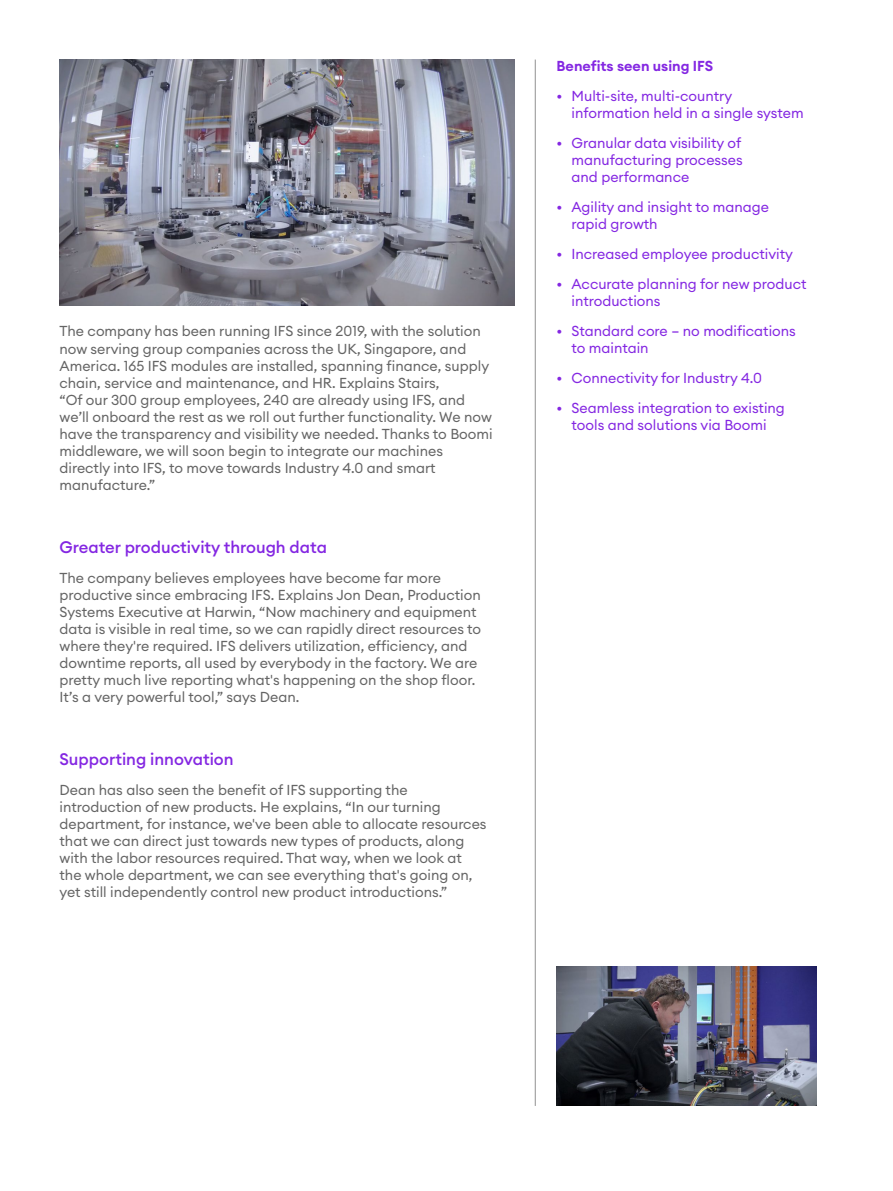
<style>
.page{position:relative;width:893px;height:1191px;background:#fff}
.page>*{position:absolute;margin:0;border:0;box-sizing:border-box;transform-origin:0 0}
.t1{font:500 16.5px "Euclid Circular A";color:#8427e2}
.t2{font:14.25px/17.1px "Euclid Circular A";color:#656565}
.t3{font:14.25px/17.1px "Euclid Circular A";color:#8427e2}
.t4{font:600 14.25px "Euclid Circular A";color:#8427e2}
</style>
<div class="page">
<hr style="left:535px;top:60px;width:1px;height:1046px;background:#919191">
<img style="left:60px;top:60px;width:454px;height:246px">
<img style="left:556px;top:966px;width:260px;height:140px">
<p class="t2" style="left:60px;top:323px;width:435px">The company has been running IFS since 2019, with the solution now serving group companies across the UK, Singapore, and America. 165 IFS modules are installed, spanning finance, supply chain, service and maintenance, and HR. Explains Stairs,<br>“Of our 300 group employees, 240 are already using IFS, and we’ll onboard the rest as we roll out further functionality. We now have the transparency and visibility we needed. Thanks to Boomi middleware, we will soon begin to integrate our machines directly into IFS, to move towards Industry 4.0 and smart manufacture.”</p>
<p class="t1" style="left:60px;top:536px;width:269px">Greater productivity through data</p>
<p class="t2" style="left:60px;top:569px;width:423px">The company believes employees have become far more productive since embracing IFS. Explains Jon Dean, Production Systems Executive at Harwin, “Now machinery and equipment data is visible in real time, so we can rapidly direct resources to where they're required. IFS delivers utilization, efficiency, and downtime reports, all used by everybody in the factory. We are pretty much live reporting what's happening on the shop floor.<br>It’s a very powerful tool,” says Dean.</p>
<p class="t1" style="left:60px;top:748px;width:176px">Supporting innovation</p>
<p class="t2" style="left:60px;top:780px;width:429px">Dean has also seen the benefit of IFS supporting the introduction of new products. He explains, “In our turning department, for instance, we've been able to allocate resources that we can direct just towards new types of products, along with the labor resources required. That way, when we look at the whole department, we can see everything that's going on, yet still independently control new product introductions.”</p>
<p class="t4" style="left:556px;top:57px;width:158px">Benefits seen using IFS</p>
<p class="t3" style="left:571px;top:87px;width:234px;text-indent:-15px">• Multi-site, multi-country information held in a single system</p>
<p class="t3" style="left:571px;top:134px;width:173px;text-align:justify;text-indent:-15px">• Granular data visibility of manufacturing processes and performance</p>
<p class="t3" style="left:571px;top:198px;width:199px;text-indent:-15px">• Agility and insight to manage rapid growth</p>
<p class="t3" style="left:556px;top:245px;width:238px">• Increased employee productivity</p>
<p class="t3" style="left:571px;top:275px;width:236px;text-indent:-15px">• Accurate planning for new product introductions</p>
<p class="t3" style="left:571px;top:322px;width:226px;text-indent:-15px">• Standard core – no modifications to maintain</p>
<p class="t3" style="left:556px;top:369px;width:207px">• Connectivity for Industry 4.0</p>
<p class="t3" style="left:556px;top:399px;width:230px;text-align:center">• Seamless integration to existing tools and solutions via Boomi</p>
</div>
